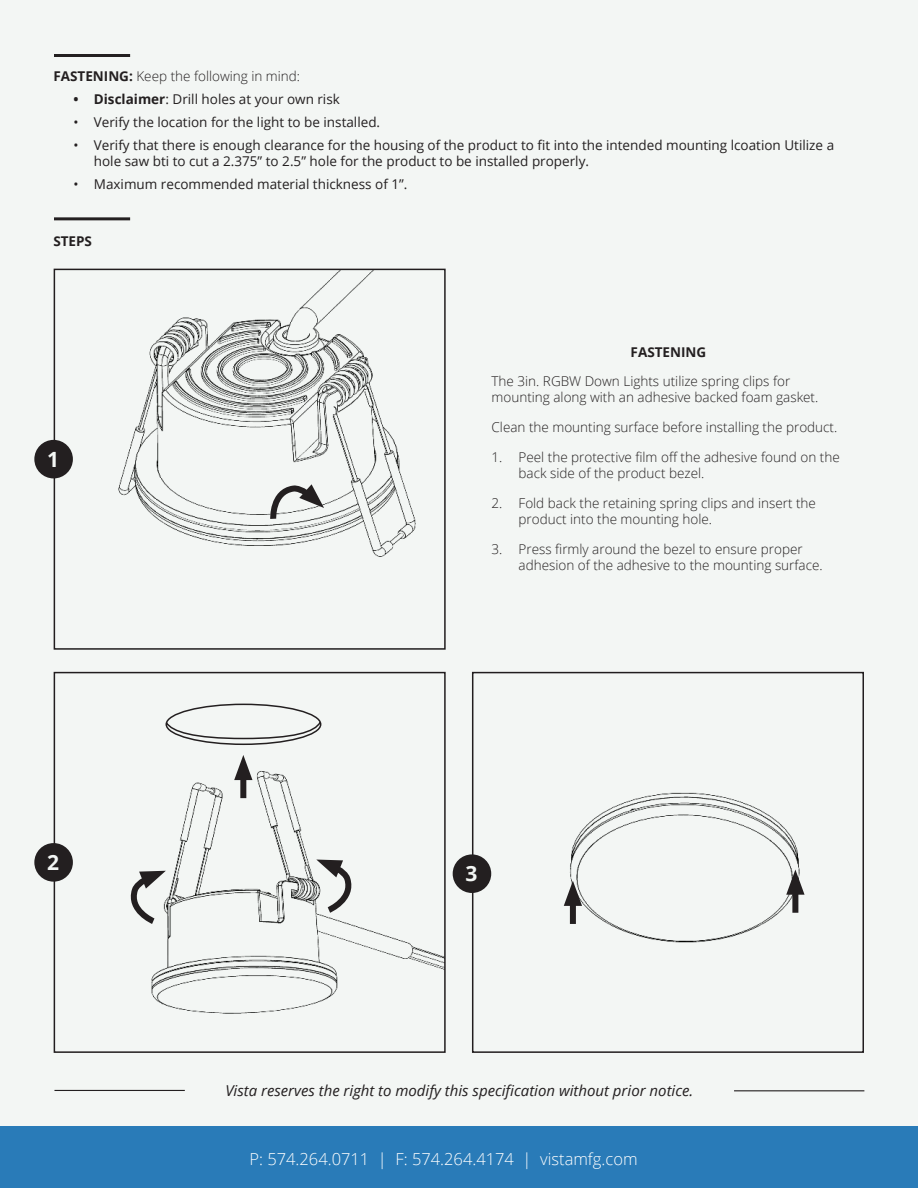
<style>
.page{position:relative;width:918px;height:1188px;background:#fff}
.page>*{position:absolute;margin:0;border:0;box-sizing:border-box;transform-origin:0 0}
.t1{font:700 21px "Open Sans";color:#f3f6f4}
.t2{font:300 16.5px "Open Sans";color:#fff}
.t3{font:italic 15px "Open Sans";color:#231f20}
.t4{font:300 13.5px/16.2px "Open Sans";color:#231f20}
.t5{font:13.5px/16.2px "Open Sans";color:#231f20}
.t6{font:700 13.5px "Open Sans";color:#231f20}
.s1{font-weight:700}
</style>
<div class="page">
<div style="left:0;top:0;width:918px;height:1126px;background:#f3f6f4"></div>
<div style="left:0;top:1126px;width:918px;height:62px;background:#297bb8"></div>
<hr style="left:54px;top:1090px;width:131px;height:1px;background:#231f20">
<hr style="left:734px;top:1090px;width:130px;height:1px;background:#231f20">
<img style="left:58px;top:272px;width:358px;height:285px">
<div style="left:54px;top:269px;width:392px;height:381px;border:2px solid #231f20"></div>
<img style="left:58px;top:743px;width:385px;height:271px">
<div style="left:54px;top:672px;width:392px;height:381px;border:2px solid #231f20"></div>
<img style="left:476px;top:792px;width:324px;height:151px">
<div style="left:472px;top:672px;width:392px;height:381px;border:2px solid #231f20"></div>
<div style="left:34px;top:440px;width:39px;height:38px;background:#231f20;border-radius:50%"></div>
<div style="left:453px;top:854px;width:38px;height:39px;background:#231f20;border-radius:50%"></div>
<div style="left:34px;top:843px;width:39px;height:39px;background:#231f20;border-radius:50%"></div>
<hr style="left:54px;top:54px;width:76px;height:3px;background:#231f20">
<hr style="left:54px;top:217px;width:76px;height:3px;background:#231f20">
<div style="left:240px;top:770px;width:6px;height:28px;background:#231f20"></div>
<svg style="left:234px;top:755px;width:18px;height:25px"></svg>
<div style="left:570px;top:896px;width:6px;height:28px;background:#231f20"></div>
<svg style="left:564px;top:881px;width:18px;height:25px"></svg>
<div style="left:792px;top:884px;width:6px;height:29px;background:#231f20"></div>
<svg style="left:786px;top:870px;width:19px;height:25px"></svg>
<svg style="left:267px;top:481px;width:57px;height:44px"></svg>
<svg style="left:128px;top:870px;width:38px;height:57px"></svg>
<svg style="left:316px;top:859px;width:38px;height:57px"></svg>
<div style="left:166px;top:704px;width:155px;height:41px;border:2px solid #231f20;border-radius:50%"></div>
<svg style="left:165px;top:720px;width:157px;height:20px"></svg>
<p class="t4" style="left:53px;top:69px;width:248px"><span class="s1">FASTENING:</span> Keep the following in mind:</p>
<p class="t5" style="left:74px;top:92px;width:268px"><span class="s1">• Disclaimer</span>: Drill holes at your own risk</p>
<p class="t5" style="left:74px;top:115px;width:308px">• Verify the location for the light to be installed.</p>
<p class="t5" style="left:94px;top:138px;width:742px;text-indent:-20px">• Verify that there is enough clearance for the housing of the product to fit into the intended mounting lcoation Utilize a hole saw bti to cut a 2.375” to 2.5” hole for the product to be installed properly.</p>
<p class="t5" style="left:74px;top:177px;width:335px">• Maximum recommended material thickness of 1”.</p>
<p class="t6" style="left:53px;top:236px;width:40px">STEPS</p>
<h1 class="t1" style="left:47px;top:451px;width:13px">1</h1>
<h1 class="t1" style="left:47px;top:854px;width:13px">2</h1>
<p class="t6" style="left:631px;top:346px;width:77px">FASTENING</p>
<p class="t4" style="left:492px;top:375px;width:328px">The 3in. RGBW Down Lights utilize spring clips for mounting along with an adhesive backed foam gasket.</p>
<p class="t4" style="left:492px;top:421px;width:347px">Clean the mounting surface before installing the product.</p>
<p class="t4" style="left:519px;top:450px;width:323px;text-indent:-27px">1. Peel the protective film off the adhesive found on the back side of the product bezel.</p>
<p class="t4" style="left:519px;top:496px;width:299px;text-indent:-27px">2. Fold back the retaining spring clips and insert the product into the mounting hole.</p>
<p class="t4" style="left:519px;top:542px;width:306px;text-indent:-27px">3. Press firmly around the bezel to ensure proper adhesion of the adhesive to the mounting surface.</p>
<h1 class="t1" style="left:465px;top:865px;width:13px">3</h1>
<p class="t3" style="left:225px;top:1080px;width:469px">Vista reserves the right to modify this specification without prior notice.</p>
<p class="t2" style="left:249px;top:1152px;width:390px">P: 574.264.0711 | F: 574.264.4174 | vistamfg.com</p>
</div>
